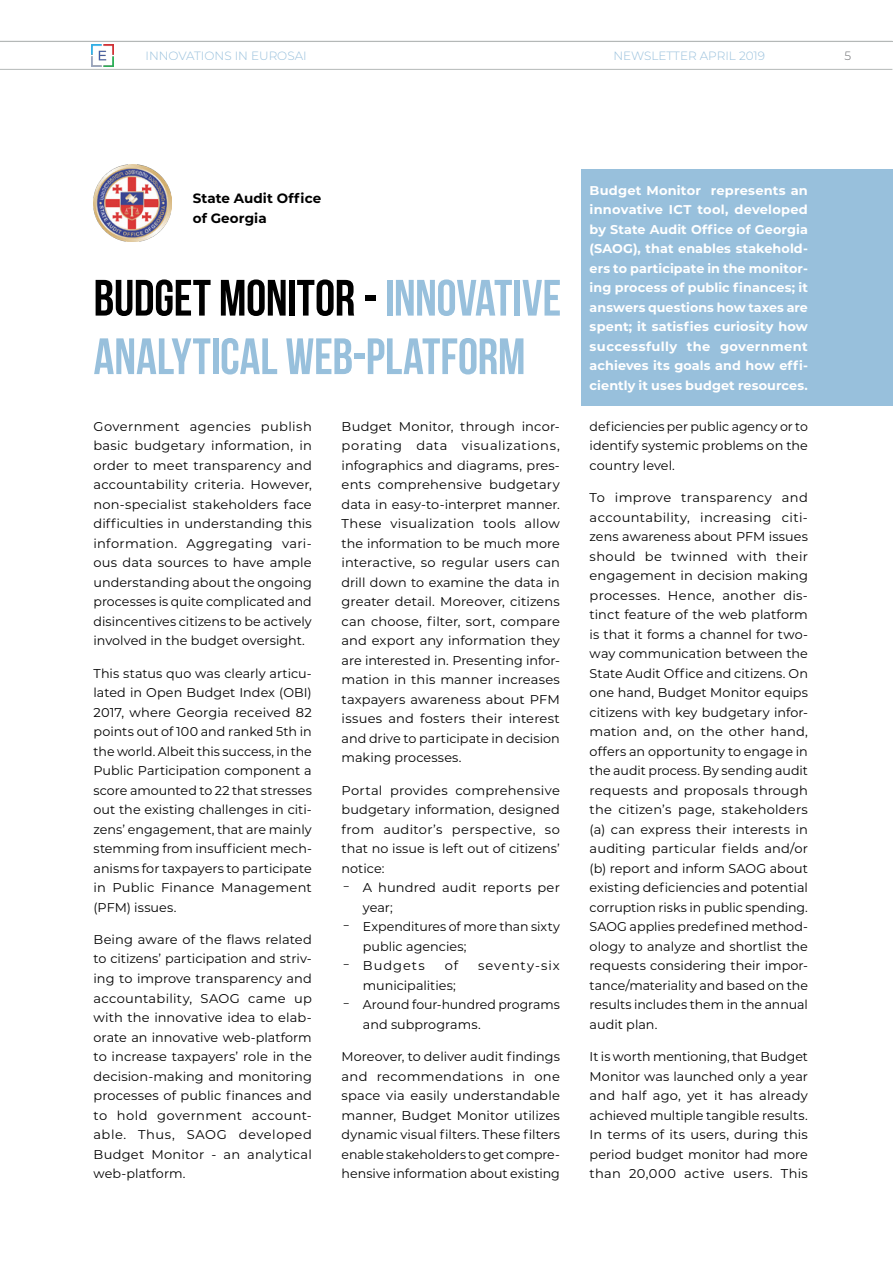
<style>
.page{position:relative;width:893px;height:1263px;background:#fff}
.page>*{position:absolute;margin:0;border:0;box-sizing:border-box;transform-origin:0 0}
.Article_Title_in_pag{font:51px/58.5px "Bebas Neue";letter-spacing:-.005em;color:#98c0dc}
.Article_txt{font:700 13.5px/19.5px "Montserrat";letter-spacing:.005em;color:#000}
.Article_txt-2{font:12.75px/19.5px "Montserrat";letter-spacing:.005em;color:#000;text-align:justify}
.melynas_box_desine{font:700 12.75px/19.5px "Montserrat";letter-spacing:.01em;color:#fff;text-align:justify}
.Article_txt-3{font:12.75px "Montserrat";letter-spacing:.07em;color:#000}
.Article_txt-4{font:12.75px "Montserrat";letter-spacing:.075em;color:#000}
.t1{font:300 12px "Montserrat";color:#98c0dc}
.t2{font:300 12px "Montserrat";color:#6d6e71}
.s1{color:#000}
</style>
<div class="page">
<img style="left:91px;top:44px;width:22px;height:23px">
<hr style="left:0;top:69px;width:892px;height:1px;background:#b4b8b7">
<img style="left:94px;top:165px;width:77px;height:77px">
<hr style="left:0;top:41px;width:893px;height:1px;background:#b4b8b7">
<div style="left:581px;top:170px;width:312px;height:236px;background:#98c0dc"></div>
<p class="t1" style="left:145px;top:47px;width:163px">INNOVATIONS IN EUROSAI</p>
<p class="t1" style="left:613px;top:48px;width:153px">NEWSLETTER APRIL 2019</p>
<p class="t2" style="left:845px;top:48px;width:8px">5</p>
<p class="Article_txt" style="left:193px;top:188px;width:130px">State Audit Office of Georgia</p>
<p class="Article_Title_in_pag" style="left:94px;top:268px;width:469px"><span class="s1">BUDGET MONITOR -</span> INNOVATIVE<br>ANALYTICAL WEB-PLATFORM</p>
<p class="Article_txt-2" style="left:94px;top:416px;width:220px">Government agencies publish basic budgetary information, in order to meet transparency and accountability criteria. However, non-specialist stakeholders face difficulties in understanding this information. Aggregating vari&shy;ous data sources to have ample understanding about the ongoing processes is quite complicated and disincentives citizens to be actively involved in the budget oversight.</p>
<p class="Article_txt-2" style="left:94px;top:663px;width:220px">This status quo was clearly articu&shy;lated in Open Budget Index (OBI)<br>2017, where Georgia received 82 points out of 100 and ranked 5th in the world. Albeit this success, in the Public Participation component a score amounted to 22 that stresses out the existing challenges in citi&shy;zens’ engagement, that are mainly stemming from insufficient mech&shy;anisms for taxpayers to participate in Public Finance Management (PFM) issues.</p>
<p class="Article_txt-2" style="left:94px;top:929px;width:220px">Being aware of the flaws related to citizens’ participation and striv&shy;ing to improve transparency and accountability, SAOG came up with the innovative idea to elab&shy;orate an innovative web-platform to increase taxpayers’ role in the decision-making and monitoring processes of public finances and to hold government account&shy;able. Thus, SAOG developed Budget Monitor - an analytical web-platform.</p>
<p class="Article_txt-2" style="left:342px;top:416px;width:220px">Budget Monitor, through incor&shy;porating data visualizations, infographics and diagrams, pres&shy;ents comprehensive budgetary data in easy-to-interpret manner.<br>These visualization tools allow the information to be much more interactive, so regular users can drill down to examine the data in greater detail. Moreover, citizens can choose, filter, sort, compare and export any information they are interested in. Presenting infor&shy;mation in this manner increases taxpayers awareness about PFM issues and fosters their interest and drive to participate in decision making processes.</p>
<p class="Article_txt-2" style="left:342px;top:780px;width:220px">Portal provides comprehensive budgetary information, designed from auditor’s perspective, so that no issue is left out of citizens’ notice:</p>
<p class="Article_txt-2" style="left:363px;top:877px;width:199px;text-indent:-13px">̵ A hundred audit reports per year;</p>
<p class="Article_txt-2" style="left:363px;top:916px;width:198px;text-indent:-13px">̵ Expenditures of more than sixty public agencies;</p>
<p class="Article_txt-4" style="left:350px;top:957px;width:76px">̵ Budgets</p>
<p class="Article_txt-2" style="left:445px;top:955px;width:15px">of</p>
<p class="Article_txt-3" style="left:478px;top:957px;width:83px">seventy-six</p>
<p class="Article_txt-2" style="left:363px;top:975px;width:95px">municipalities;</p>
<p class="Article_txt-2" style="left:363px;top:994px;width:198px;text-indent:-13px">̵ Around four-hundred programs and subprograms.</p>
<p class="Article_txt-2" style="left:342px;top:1046px;width:220px">Moreover, to deliver audit findings and recommendations in one space via easily understandable manner, Budget Monitor utilizes dynamic visual filters. These filters enable stakeholders to get compre&shy;hensive information about existing</p>
<p class="melynas_box_desine" style="left:590px;top:180px;width:220px">Budget Monitor represents an innovative ICT tool, developed by State Audit Office of Georgia (SAOG), that enables stakehold&shy;ers to participate in the monitor&shy;ing process of public finances; it answers questions how taxes are spent; it satisfies curiosity how successfully the government achieves its goals and how effi&shy;ciently it uses budget resources.</p>
<p class="Article_txt-2" style="left:590px;top:416px;width:220px">deficiencies per public agency or to identify systemic problems on the country level.</p>
<p class="Article_txt-2" style="left:590px;top:487px;width:220px">To improve transparency and accountability, increasing citi&shy;zens awareness about PFM issues should be twinned with their engagement in decision making processes. Hence, another dis&shy;tinct feature of the web platform is that it forms a channel for two&shy;way communication between the State Audit Office and citizens. On one hand, Budget Monitor equips citizens with key budgetary infor&shy;mation and, on the other hand, offers an opportunity to engage in the audit process. By sending audit requests and proposals through the citizen’s page, stakeholders (a) can express their interests in auditing particular fields and/or (b) report and inform SAOG about existing deficiencies and potential corruption risks in public spending.<br>SAOG applies predefined method&shy;ology to analyze and shortlist the requests considering their impor&shy;tance/materiality and based on the results includes them in the annual audit plan.</p>
<p class="Article_txt-2" style="left:590px;top:1046px;width:220px">It is worth mentioning, that Budget Monitor was launched only a year and half ago, yet it has already achieved multiple tangible results.<br>In terms of its users, during this period budget monitor had more than 20,000 active users. This</p>
</div>
